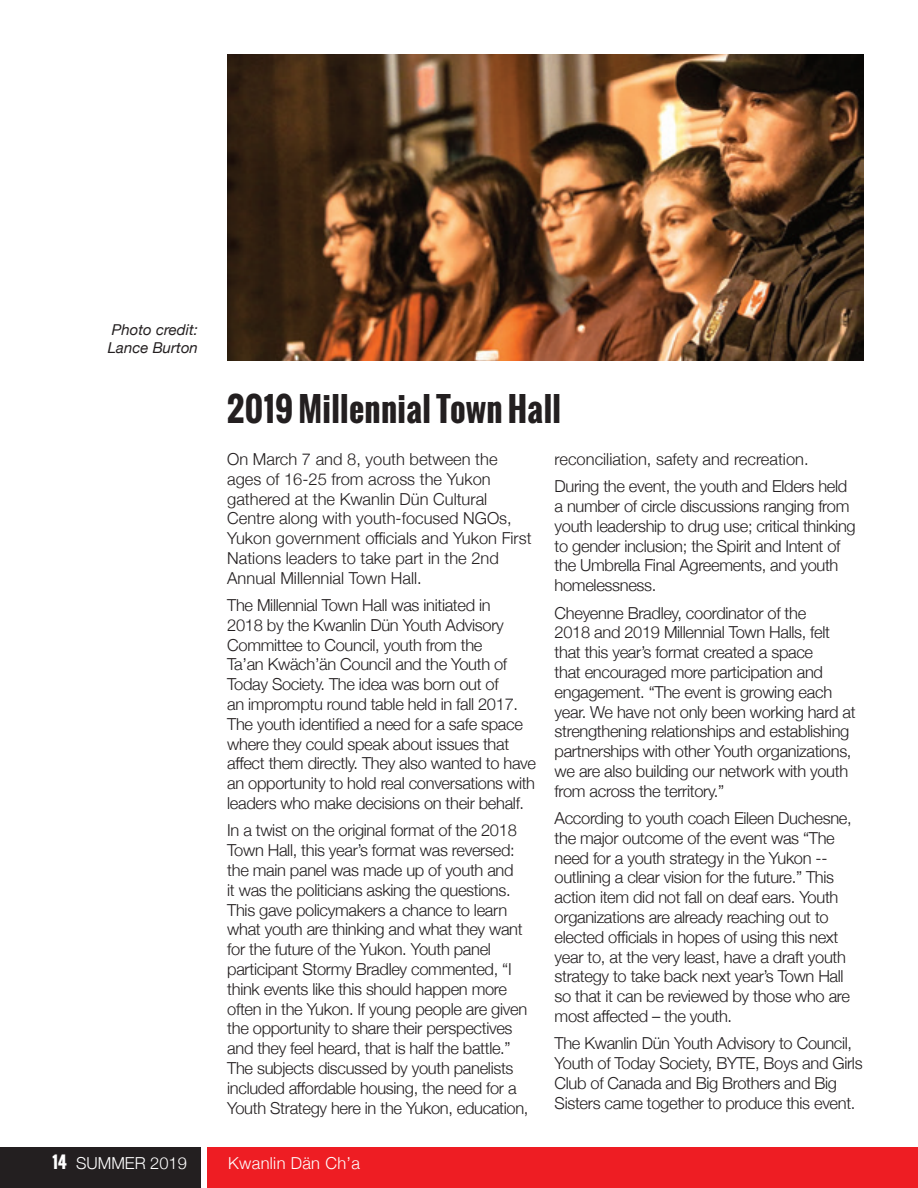
<style>
.page{position:relative;width:918px;height:1188px;background:#fff}
.page>*{position:absolute;margin:0;border:0;box-sizing:border-box;transform-origin:0 0}
.t1{font:700 33px "Oswald";letter-spacing:.01em;color:#231f20}
.Body{font:300 16.5px/19.8px "Helvetica Neue";letter-spacing:-.02em;color:#231f20}
.Body-2{font:300 16.5px/19.8px "Helvetica Neue";color:#231f20}
.t2{font:300 16.5px "Helvetica Neue";letter-spacing:.02em;color:#fff}
.t3{font:300 16.5px "Helvetica Neue";color:#fff}
.Caption_RIGHT{font:italic 15px/18px "Helvetica Neue";color:#231f20}
.s1{font-family:"Oswald";font-weight:700}
</style>
<div class="page">
<div style="left:0;top:1147px;width:201px;height:41px;background:#231f20"></div>
<div style="left:207px;top:1147px;width:711px;height:41px;background:#ee1d23"></div>
<img style="left:227px;top:54px;width:637px;height:307px">
<p class="Caption_RIGHT" style="left:108px;top:322px;width:92px">Photo credit:<br>Lance Burton</p>
<p class="t1" style="left:227px;top:385px;width:335px">2019 Millennial Town Hall</p>
<p class="Body-2" style="left:227px;top:448px;width:306px">On March 7 and 8, youth between the ages of 16-25 from across the Yukon gathered at the Kwanlin Dün Cultural Centre along with youth-focused NGOs, Yukon government officials and Yukon First Nations leaders to take part in the 2nd Annual Millennial Town Hall.</p>
<p class="Body" style="left:227px;top:594px;width:310px">The Millennial Town Hall was initiated in<br>2018 by the Kwanlin Dün Youth Advisory Committee to Council, youth from the<br>Ta’an Kwäch’än Council and the Youth of Today Society. The idea was born out of<br>an impromptu round table held in fall 2017.<br>The youth identified a need for a safe space where they could speak about issues that affect them directly. They also wanted to have an opportunity to hold real conversations with leaders who make decisions on their behalf.</p>
<p class="Body" style="left:227px;top:819px;width:303px">In a twist on the original format of the 2018<br>Town Hall, this year’s format was reversed: the main panel was made up of youth and<br>it was the politicians asking the questions.<br>This gave policymakers a chance to learn what youth are thinking and what they want for the future of the Yukon. Youth panel participant Stormy Bradley commented, “I think events like this should happen more often in the Yukon. If young people are given the opportunity to share their perspectives and they feel heard, that is half the battle.” The subjects discussed by youth panelists included affordable housing, the need for a Youth Strategy here in the Yukon, education,</p>
<p class="Body-2" style="left:555px;top:448px;width:256px">reconciliation, safety and recreation.</p>
<p class="Body" style="left:555px;top:475px;width:303px">During the event, the youth and Elders held a number of circle discussions ranging from youth leadership to drug use; critical thinking to gender inclusion; the Spirit and Intent of the Umbrella Final Agreements, and youth homelessness.</p>
<p class="Body" style="left:555px;top:602px;width:303px">Cheyenne Bradley, coordinator of the<br>2018 and 2019 Millennial Town Halls, felt that this year’s format created a space<br>that encouraged more participation and engagement. “The event is growing each year. We have not only been working hard at strengthening relationships and establishing partnerships with other Youth organizations, we are also building our network with youth from across the territory.”</p>
<p class="Body" style="left:555px;top:807px;width:299px">According to youth coach Eileen Duchesne, the major outcome of the event was “The need for a youth strategy in the Yukon -- outlining a clear vision for the future.” This action item did not fall on deaf ears. Youth organizations are already reaching out to elected officials in hopes of using this next year to, at the very least, have a draft youth strategy to take back next year’s Town Hall so that it can be reviewed by those who are most affected – the youth.</p>
<p class="Body" style="left:555px;top:1032px;width:309px">The Kwanlin Dün Youth Advisory to Council, Youth of Today Society, BYTE, Boys and Girls Club of Canada and Big Brothers and Big Sisters came together to produce this event.</p>
<p class="t3" style="left:52px;top:1150px;width:136px"><span class="s1">14</span> SUMMER 2019</p>
<p class="t2" style="left:228px;top:1150px;width:133px">Kwanlin Dän Ch’a</p>
</div>
